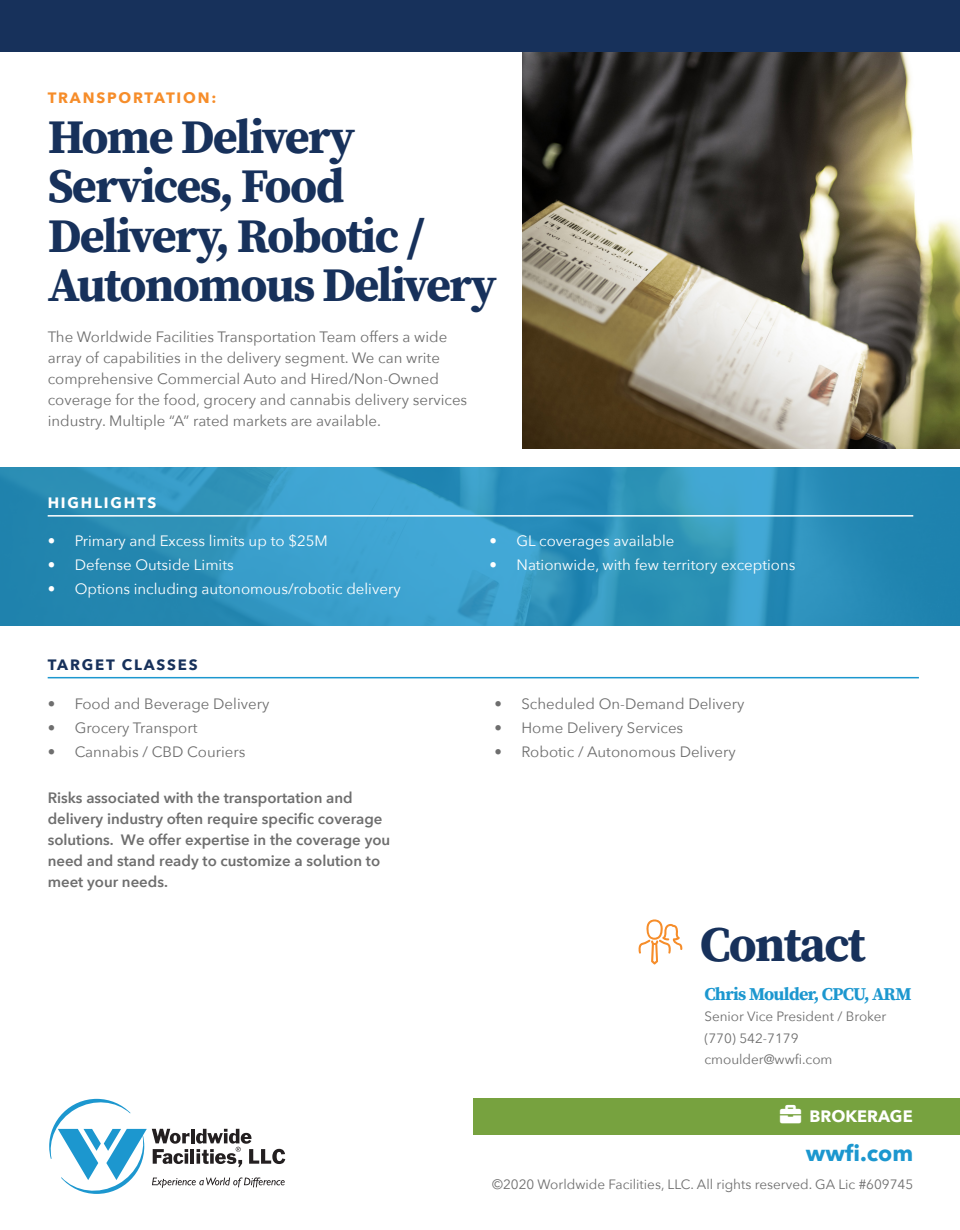
<style>
.page{position:relative;width:960px;height:1230px;background:#fff}
.page>*{position:absolute;margin:0;border:0;box-sizing:border-box;transform-origin:0 0}
.t1{font:700 49.5px "Source Serif Pro";letter-spacing:-.035em;color:#17315b}
.t2{font:700 48px/49.5px "Source Serif Pro";letter-spacing:-.035em;color:#17315b}
.t3{font:700 22.5px "Avenir Next";color:#1c97cf}
.t4{font:700 18px "Source Serif Pro";letter-spacing:-.035em;color:#1c97cf}
.t5{font:700 16.5px "Avenir Next";color:#fff}
.t6{font:15px/21px "Avenir Next";color:#6e6e6e}
.t7{font:600 15px/21px "Avenir Next";color:#6e6e6e}
.t8{font:15px "Avenir Next";color:#fff}
.t9{font:700 15px "Avenir Next";letter-spacing:.12em;color:#f68d2a}
.t10{font:700 15px "Avenir Next";letter-spacing:.12em;color:#17315b}
.t11{font:700 15px "Avenir Next";letter-spacing:.12em;color:#fff}
.t12{font:13.5px/21.3px "Avenir Next";color:#6e6e6e}
.s1{font-family:"Minion Pro";font-weight:700}
</style>
<div class="page">
<img style="left:522px;top:51px;width:437px;height:397px">
<svg style="left:0;top:467px;width:959px;height:159px;background:#2f93bd"></svg>
<div style="left:473px;top:1098px;width:486px;height:36px;background:#77a23f"></div>
<svg style="left:49px;top:1098px;width:236px;height:96px"></svg>
<div style="left:0;top:0;width:959px;height:51px;background:#17315b"></div>
<hr style="left:48px;top:676px;width:870px;height:2px;background:#1c97cf">
<hr style="left:48px;top:515px;width:864px;height:1px;background:#fff">
<svg style="left:638px;top:919px;width:44px;height:45px"></svg>
<p class="t9" style="left:48px;top:85px;width:170px">TRANSPORTATION:</p>
<h2 class="t2" style="left:48px;top:111px;width:450px">Home Delivery<br>Services, Food<br>Delivery, Robotic /<br>Autonomous Delivery</h2>
<p class="t6" style="left:48px;top:325px;width:421px">The Worldwide Facilities Transportation Team offers a wide array of capabilities in the delivery segment. We can write comprehensive Commercial Auto and Hired/Non-Owned coverage for the food, grocery and cannabis delivery services industry. Multiple “A” rated markets are available.</p>
<p class="t11" style="left:48px;top:490px;width:110px">HIGHLIGHTS</p>
<p class="t8" style="left:48px;top:527px;width:281px">• Primary and Excess limits up to $25M</p>
<p class="t8" style="left:48px;top:552px;width:187px">• Defense Outside Limits</p>
<p class="t8" style="left:48px;top:576px;width:354px">• Options including autonomous/robotic delivery</p>
<p class="t10" style="left:48px;top:651px;width:151px">TARGET CLASSES</p>
<p class="t6" style="left:48px;top:692px;width:223px">• Food and Beverage Delivery</p>
<p class="t6" style="left:48px;top:716px;width:151px">• Grocery Transport</p>
<p class="t6" style="left:48px;top:740px;width:199px">• Cannabis / CBD Couriers</p>
<p class="t7" style="left:48px;top:787px;width:344px">Risks associated with the transportation and delivery industry often requi<span class="s1">r</span>e specific coverage solutions. We offer expertise in the coverage you need and stand ready to customize a solution to meet your needs.</p>
<p class="t8" style="left:489px;top:527px;width:186px">• GL coverages available</p>
<p class="t8" style="left:489px;top:552px;width:307px">• Nationwide, with few territory exceptions</p>
<p class="t6" style="left:494px;top:692px;width:251px">• Scheduled On-Demand Delivery</p>
<p class="t6" style="left:494px;top:716px;width:190px">• Home Delivery Services</p>
<p class="t6" style="left:494px;top:740px;width:243px">• Robotic / Autonomous Delivery</p>
<h1 class="t1" style="left:699px;top:910px;width:167px">Contact</h1>
<p class="t4" style="left:704px;top:981px;width:208px">Chris Moulder, CPCU, ARM</p>
<p class="t12" style="left:704px;top:1005px;width:183px">Senior Vice President / Broker (770) 542-7179 cmoulder@wwfi.com</p>
<p class="t5" style="left:809px;top:1101px;width:105px">BROKERAGE</p>
<h3 class="t3" style="left:805px;top:1133px;width:109px">wwfi.com</h3>
<p class="t12" style="left:492px;top:1173px;width:422px">©2020 Worldwide Facilities, LLC. All rights reserved. GA Lic #609745</p>
</div>
